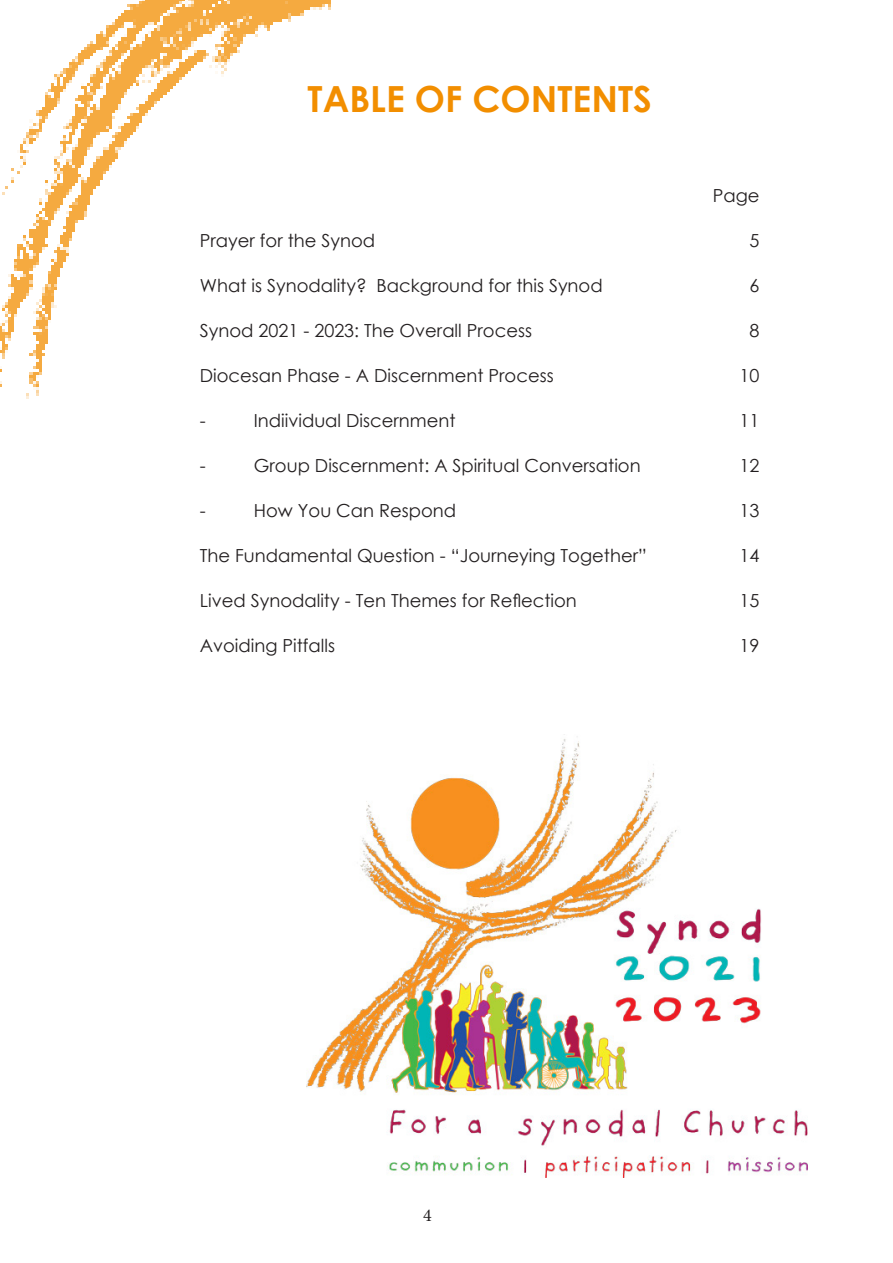
<style>
.page{position:relative;width:893px;height:1263px;background:#fff}
.page>*{position:absolute;margin:0;border:0;box-sizing:border-box;transform-origin:0 0}
.t1{font:700 36px "Century Gothic";color:#f28e00}
.t2{font:18px "Century Gothic";color:#231f20}
.t3{font:18px "Minion Pro";color:#231f20}
</style>
<div class="page">
<img style="left:0;top:0;width:331px;height:399px">
<img style="left:307px;top:734px;width:501px;height:444px">
<p class="t1" style="left:308px;top:72px;width:346px">TABLE OF CONTENTS</p>
<p class="t2" style="left:713px;top:183px;width:48px">Page</p>
<p class="t2" style="left:200px;top:228px;width:177px">Prayer for the Synod</p>
<p class="t2" style="left:750px;top:228px;width:11px">5</p>
<p class="t2" style="left:200px;top:273px;width:404px">What is Synodality? Background for this Synod</p>
<p class="t2" style="left:750px;top:273px;width:11px">6</p>
<p class="t2" style="left:200px;top:318px;width:334px">Synod 2021 - 2023: The Overall Process</p>
<p class="t2" style="left:750px;top:318px;width:11px">8</p>
<p class="t2" style="left:200px;top:363px;width:355px">Diocesan Phase - A Discernment Process</p>
<p class="t2" style="left:740px;top:363px;width:21px">10</p>
<p class="t2" style="left:200px;top:408px;width:7px">-</p>
<p class="t2" style="left:254px;top:408px;width:203px">Indiividual Discernment</p>
<p class="t2" style="left:740px;top:408px;width:21px">11</p>
<p class="t2" style="left:200px;top:453px;width:7px">-</p>
<p class="t2" style="left:254px;top:453px;width:388px">Group Discernment: A Spiritual Conversation</p>
<p class="t2" style="left:740px;top:453px;width:21px">12</p>
<p class="t2" style="left:200px;top:498px;width:7px">-</p>
<p class="t2" style="left:254px;top:498px;width:204px">How You Can Respond</p>
<p class="t2" style="left:740px;top:498px;width:21px">13</p>
<p class="t2" style="left:200px;top:543px;width:448px">The Fundamental Question - “Journeying Together”</p>
<p class="t2" style="left:740px;top:543px;width:21px">14</p>
<p class="t2" style="left:200px;top:588px;width:379px">Lived Synodality - Ten Themes for Reflection</p>
<p class="t2" style="left:740px;top:588px;width:21px">15</p>
<p class="t2" style="left:200px;top:633px;width:137px">Avoiding Pitfalls</p>
<p class="t2" style="left:740px;top:633px;width:21px">19</p>
<p class="t3" style="left:423px;top:1203px;width:10px">4</p>
</div>
